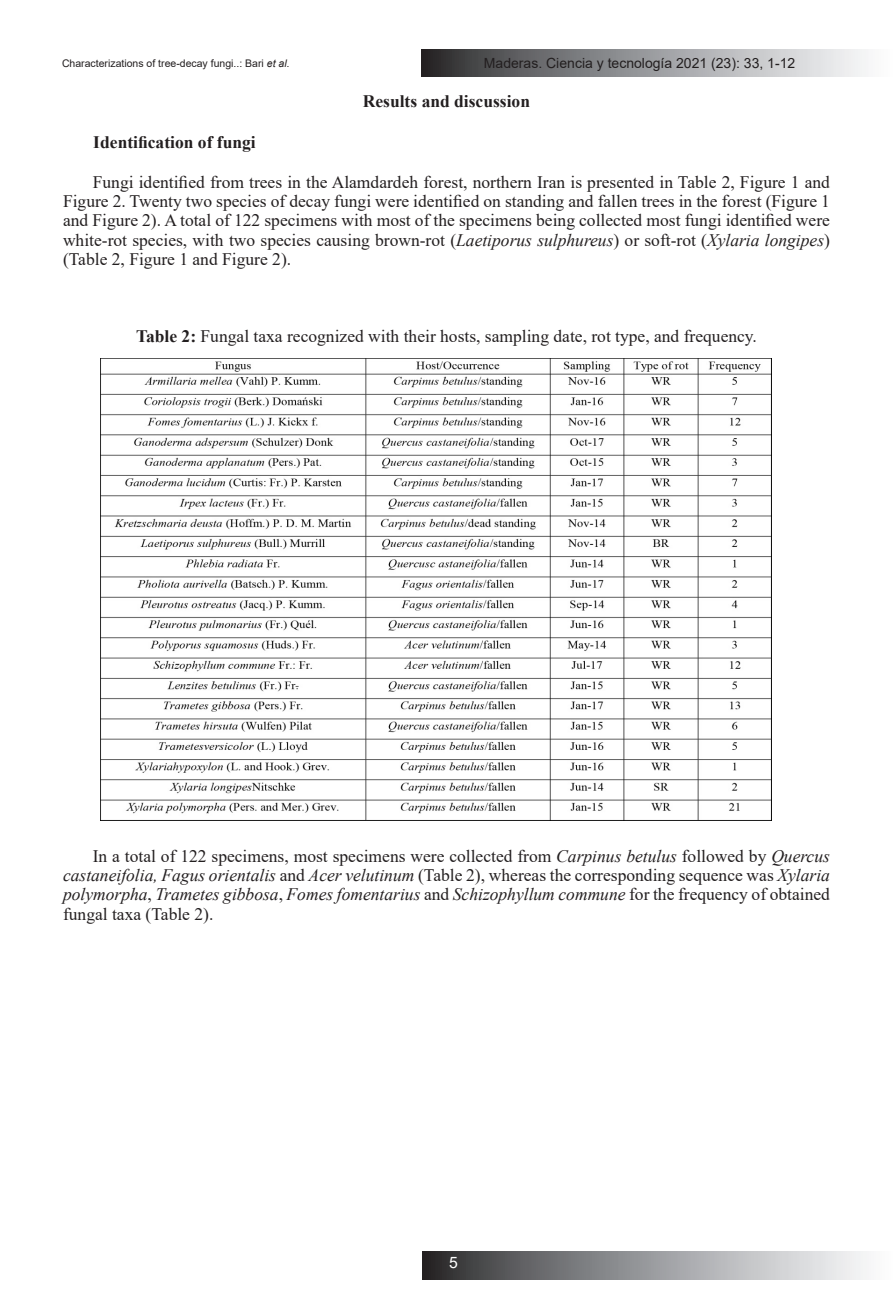
<style>
.page{position:relative;width:893px;height:1315px;background:#fff}
.page>*{position:absolute;margin:0;border:0;box-sizing:border-box;transform-origin:0 0}
.t1{font:17.5px/19.2px "Times New Roman";color:#231f20;text-align:justify}
.t2{font:700 17.5px "Times New Roman";color:#231f20}
.t3{font:15.75px "Arial";color:#fff}
.t4{font:14px "Arial";color:#231f20}
.t5{font:10.5px "Arial";color:#231f20}
.s1{font-style:italic}
.s2{font-weight:700}
</style>
<div class="page">
<svg style="left:422px;top:49px;width:444px;height:28px;background:#949597"></svg>
<svg style="left:423px;top:1252px;width:444px;height:27px;background:#949597"></svg>
<img style="left:101px;top:358px;width:670px;height:462px">
<p class="t5" style="left:62px;top:56px;width:229px">Characterizations of tree-decay fungi..: Bari <span class="s1">et al.</span></p>
<p class="t4" style="left:484px;top:53px;width:313px">Maderas. Ciencia y tecnología 2021 (23): 33, 1-12</p>
<p class="t2" style="left:363px;top:89px;width:169px">Results and discussion</p>
<p class="t2" style="left:93px;top:129px;width:164px">Identification of fungi</p>
<p class="t1" style="left:63px;top:172px;width:768px;text-indent:30px">Fungi identified from trees in the Alamdardeh forest, northern Iran is presented in Table 2, Figure 1 and Figure 2. Twenty two species of decay fungi were identified on standing and fallen trees in the forest (Figure 1 and Figure 2). A total of 122 specimens with most of the specimens being collected most fungi identified were white-rot species, with two species causing brown-rot (<span class="s1">Laetiporus sulphureus</span>) or soft-rot (<span class="s1">Xylaria longipes</span>) (Table 2, Figure 1 and Figure 2).</p>
<p class="t1" style="left:136px;top:326px;width:622px"><span class="s2">Table 2:</span> Fungal taxa recognized with their hosts, sampling date, rot type, and frequency.</p>
<p class="t1" style="left:63px;top:846px;width:768px;text-indent:30px">In a total of 122 specimens, most specimens were collected from <span class="s1">Carpinus betulus</span> followed by <span class="s1">Quercus castaneifolia, Fagus orientalis</span> and <span class="s1">Acer velutinum</span> (Table 2), whereas the corresponding sequence was <span class="s1">Xylaria polymorpha</span>, <span class="s1">Trametes gibbosa</span>, <span class="s1">Fomes fomentarius</span> and <span class="s1">Schizophyllum commune</span> for the frequency of obtained fungal taxa (Table 2).</p>
<p class="t3" style="left:449px;top:1252px;width:10px">5</p>
</div>
